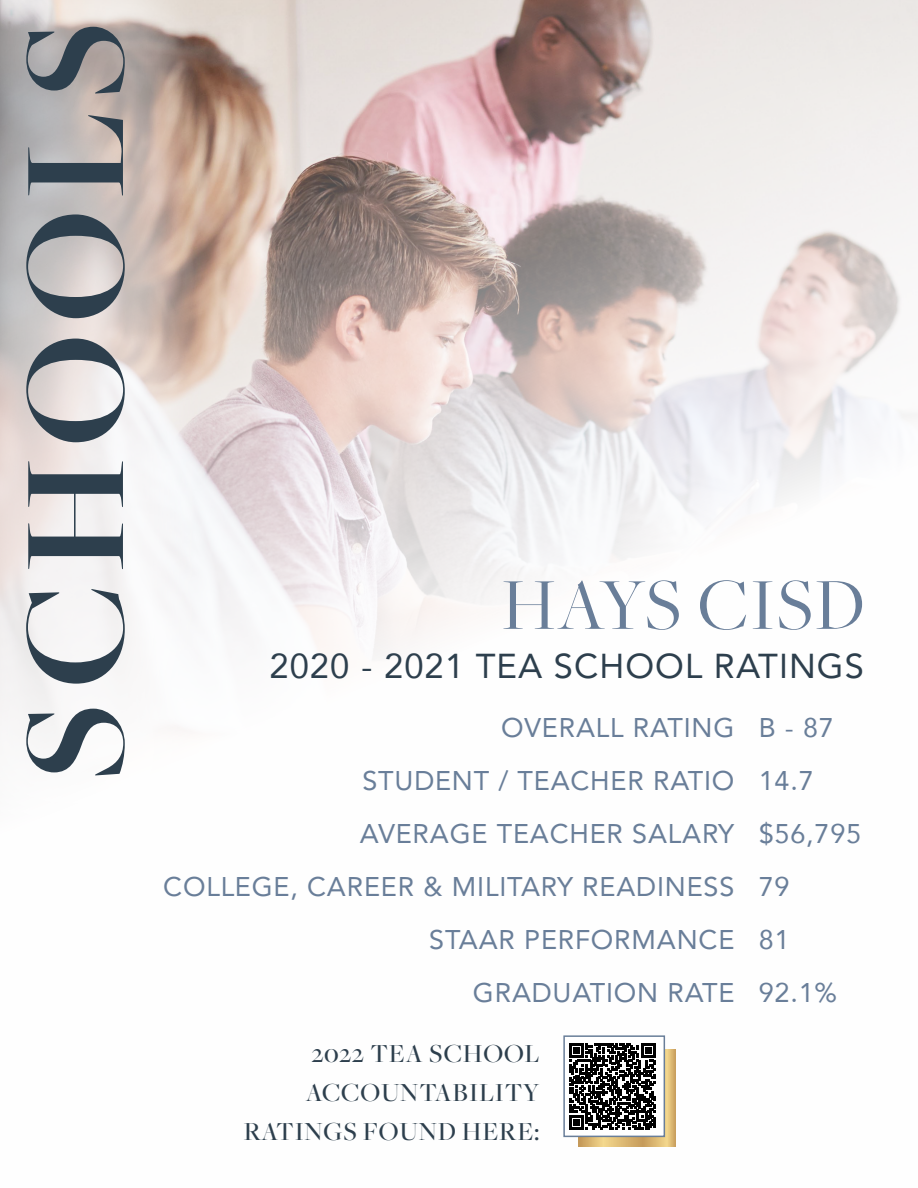
<style>
.page{position:relative;width:918px;height:1188px;background:#fff}
.page>*{position:absolute;margin:0;border:0;box-sizing:border-box;transform-origin:0 0}
.t1{font:700 151.5px "Freight Big Pro";letter-spacing:.08em;color:#2d3f4d}
.t2{font:75.9px "Freight Big Pro";letter-spacing:.02em;color:#697e99}
.t3{font:34.5px "Avenir";letter-spacing:.03em;color:#2d3f4d}
.t4{font:27px/52.9px "Avenir";letter-spacing:.03em;color:#697e99}
.t5{font:500 27px/39px "Freight Big Pro";letter-spacing:.03em;color:#2d3f4d;text-align:right}
</style>
<div class="page">
<img style="left:216px;top:0;width:702px;height:1147px">
<div style="left:0;top:0;width:216px;height:866px;background:#fff;opacity:.57"></div>
<svg style="left:579px;top:1050px;width:96px;height:96px;background:#debc77"></svg>
<div style="left:563px;top:1035px;width:102px;height:102px;background:#fff;border:2px solid #697e99"></div>
<svg style="left:569px;top:1043px;width:87px;height:87px"></svg>
<h1 class="t1" style="left:-25px;top:781px;width:761px;rotate:-90deg">SCHOOLS</h1>
<h2 class="t2" style="left:502px;top:555px;width:364px">HAYS CISD</h2>
<p class="t3" style="left:270px;top:639px;width:596px">2020 - 2021 TEA SCHOOL RATINGS</p>
<p class="t4" style="left:759px;top:701px;width:104px">B - 87<br>14.7 $56,795<br>79<br>81<br>92.1%</p>
<p class="t4" style="left:163px;top:701px;width:573px;text-align:right">OVERALL RATING<br>STUDENT / TEACHER RATIO<br>AVERAGE TEACHER SALARY<br>COLLEGE, CAREER &amp; MILITARY READINESS<br>STAAR PERFORMANCE<br>GRADUATION RATE</p>
<p class="t5" style="left:244px;top:1034px;width:297px">2022 TEA SCHOOL<br>ACCOUNTABILITY<br>RATINGS FOUND HERE:</p>
</div>
